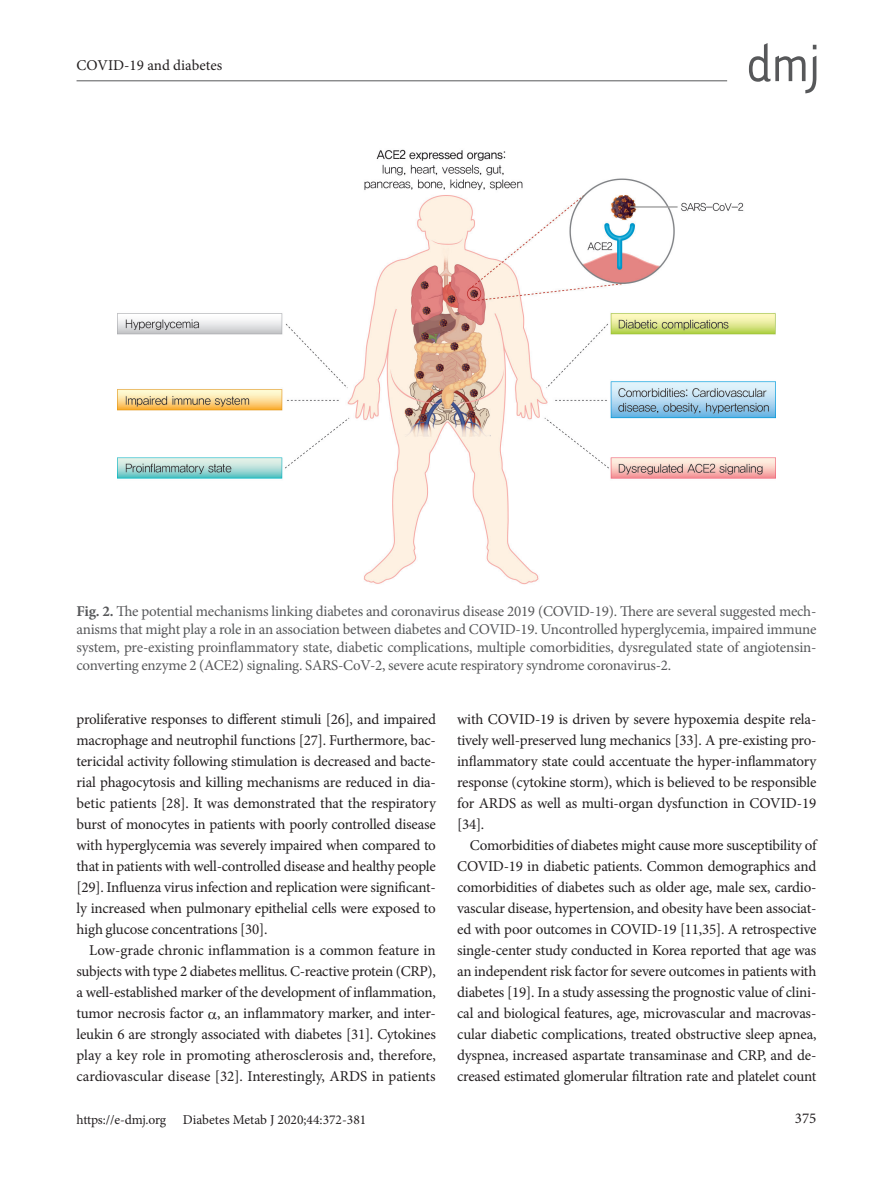
<style>
.page{position:relative;width:893px;height:1191px;background:#fff}
.page>*{position:absolute;margin:0;border:0;box-sizing:border-box;transform-origin:0 0}
.본문{font:15px/21px "Minion Pro";letter-spacing:-.01em;color:#231f20;text-align:justify}
.표제목그림{font:15px/18px "Minion Pro";letter-spacing:-.015em;color:#57585a;text-align:justify}
.t1{font:13.5px "Minion Pro";color:#231f20}
.s1{font-weight:700}
</style>
<div class="page">
<hr style="left:77px;top:80px;width:650px;height:1px;background:#57585a">
<svg style="left:749px;top:43px;width:67px;height:50px"></svg>
<img style="left:117px;top:149px;width:659px;height:436px">
<p class="본문" style="left:77px;top:55px;width:147px">COVID-19 and diabetes</p>
<p class="표제목그림" style="left:77px;top:602px;width:741px"><span class="s1">Fig. 2.</span> The potential mechanisms linking diabetes and coronavirus disease 2019 (COVID-19). There are several suggested mech&shy;anisms that might play a role in an association between diabetes and COVID-19. Uncontrolled hyperglycemia, impaired immune system, pre-existing proinflammatory state, diabetic complications, multiple comorbidities, dysregulated state of angiotensin&shy;converting enzyme 2 (ACE2) signaling. SARS-CoV-2, severe acute respiratory syndrome coronavirus-2.</p>
<p class="본문" style="left:77px;top:709px;width:361px">proliferative responses to different stimuli [26], and impaired macrophage and neutrophil functions [27]. Furthermore, bac&shy;tericidal activity following stimulation is decreased and bacte&shy;rial phagocytosis and killing mechanisms are reduced in dia&shy;betic patients [28]. It was demonstrated that the respiratory burst of monocytes in patients with poorly controlled disease with hyperglycemia was severely impaired when compared to that in patients with well-controlled disease and healthy people [29]. Influenza virus infection and replication were significant&shy;ly increased when pulmonary epithelial cells were exposed to high glucose concentrations [30].</p>
<p class="본문" style="left:77px;top:940px;width:361px;text-indent:13px">Low-grade chronic inflammation is a common feature in subjects with type 2 diabetes mellitus. C-reactive protein (CRP), a well-established marker of the development of inflammation, tumor necrosis factor , an inflammatory marker, and inter&shy;leukin 6 are strongly associated with diabetes [31]. Cytokines play a key role in promoting atherosclerosis and, therefore, cardiovascular disease [32]. Interestingly, ARDS in patients</p>
<p class="본문" style="left:457px;top:709px;width:361px">with COVID-19 is driven by severe hypoxemia despite rela&shy;tively well-preserved lung mechanics [33]. A pre-existing pro&shy;inflammatory state could accentuate the hyper-inflammatory response (cytokine storm), which is believed to be responsible for ARDS as well as multi-organ dysfunction in COVID-19 [34].</p>
<p class="본문" style="left:457px;top:835px;width:361px;text-indent:13px">Comorbidities of diabetes might cause more susceptibility of COVID-19 in diabetic patients. Common demographics and comorbidities of diabetes such as older age, male sex, cardio&shy;vascular disease, hypertension, and obesity have been associat&shy;ed with poor outcomes in COVID-19 [11,35]. A retrospective single-center study conducted in Korea reported that age was an independent risk factor for severe outcomes in patients with diabetes [19]. In a study assessing the prognostic value of clini&shy;cal and biological features, age, microvascular and macrovas&shy;cular diabetic complications, treated obstructive sleep apnea, dyspnea, increased aspartate transaminase and CRP, and de&shy;creased estimated glomerular filtration rate and platelet count</p>
<p class="t1" style="left:77px;top:1110px;width:291px">https://e-dmj.org Diabetes Metab J 2020;44:372-381</p>
<p class="본문" style="left:795px;top:1107px;width:23px">375</p>
</div>
